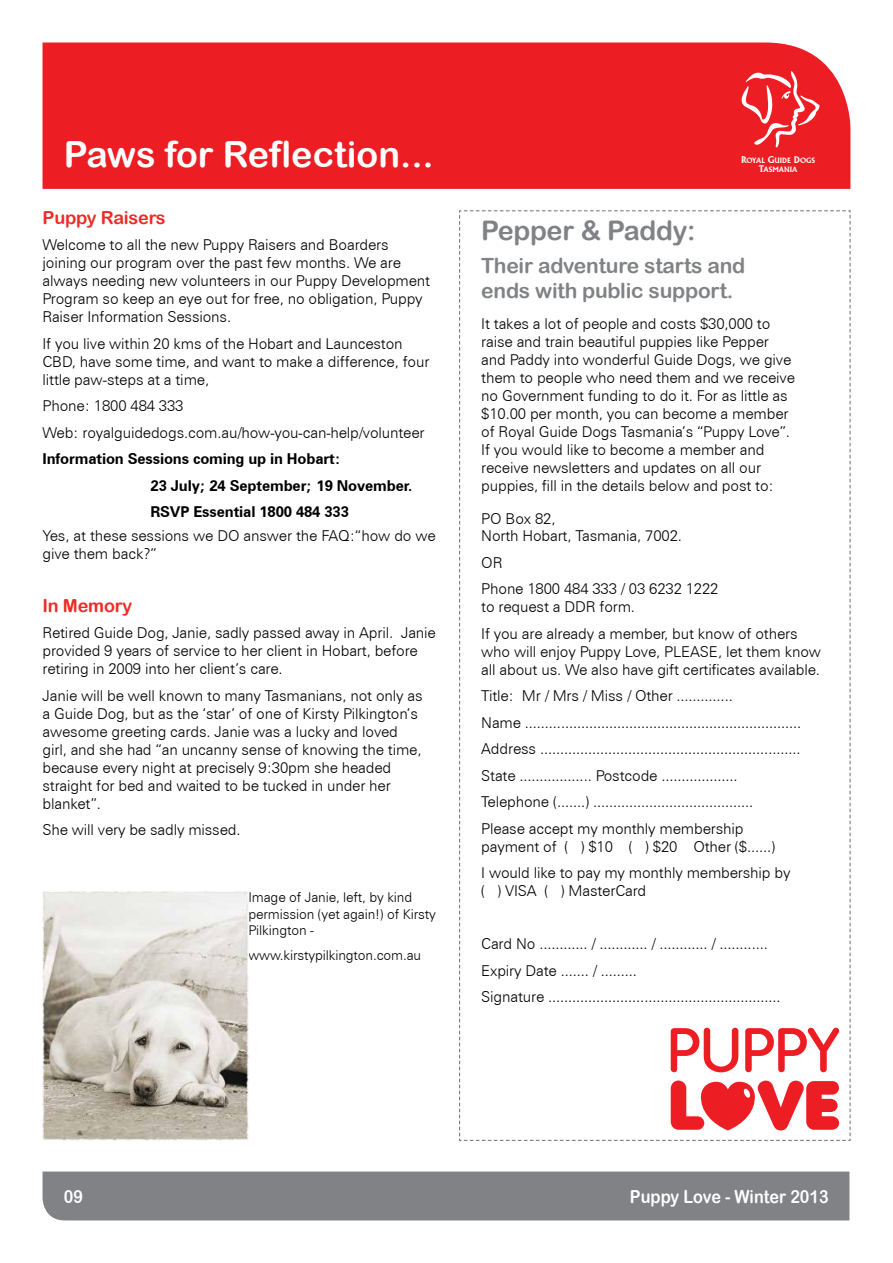
<style>
.page{position:relative;width:893px;height:1263px;background:#fff}
.page>*{position:absolute;margin:0;border:0;box-sizing:border-box;transform-origin:0 0}
.t1{font:36px "Arial Rounded MT Bold";color:#fff}
.t2{font:27px "Arial Rounded MT Bold";letter-spacing:-.01em;color:#808285}
.t3{font:21px/25.2px "Arial Rounded MT Bold";letter-spacing:-.01em;color:#808285}
.t4{font:18px "Arial Rounded MT Bold";color:#fff;scale:.9 1}
.t5{font:18px "Arial Rounded MT Bold";letter-spacing:-.01em;color:#ee2a25}
.t6{font:300 15px/18px "Zurich BT";letter-spacing:-.01em;color:#000}
.t7{font:700 15px/26.5px "Zurich BT";letter-spacing:-.01em;color:#000}
.t8{font:300 13.5px/16.2px "Zurich BT";letter-spacing:-.01em;color:#000}
.t9{font:700 7.05px "Flareserif 821 TL";letter-spacing:-.015em;color:#fff}
.s1{font-size:9px}
</style>
<div class="page">
<div style="left:43px;top:43px;width:807px;height:146px;background:#ed1d24"></div>
<svg style="left:742px;top:71px;width:77px;height:76px;background:#f0484e"></svg>
<div style="left:43px;top:1171px;width:806px;height:49px;background:#808285"></div>
<svg style="left:459px;top:210px;width:392px;height:931px"></svg>
<img style="left:43px;top:890px;width:205px;height:251px">
<h1 class="t1" style="left:64px;top:133px;width:372px">Paws for Reflection...</h1>
<p class="t5" style="left:43px;top:207px;width:125px">Puppy Raisers</p>
<p class="t6" style="left:43px;top:236px;width:389px">Welcome to all the new Puppy Raisers and Boarders joining our program over the past few months. We are always needing new volunteers in our Puppy Development Program so keep an eye out for free, no obligation, Puppy Raiser Information Sessions.</p>
<p class="t6" style="left:43px;top:334px;width:388px">If you live within 20 kms of the Hobart and Launceston<br>CBD, have some time, and want to make a difference, four little paw-steps at a time,</p>
<p class="t6" style="left:43px;top:392px;width:384px;line-height:26.5px">Phone: 1800 484 333<br>Web: royalguidedogs.com.au/how-you-can-help/volunteer</p>
<p class="t7" style="left:151px;top:445px;width:263px;text-indent:-108px">Information Sessions coming up in Hobart:<br>23 July; 24 September; 19 November.<br>RSVP Essential 1800 484 333</p>
<p class="t6" style="left:43px;top:526px;width:395px">Yes, at these sessions we DO answer the FAQ:“how do we give them back?”</p>
<p class="t5" style="left:43px;top:595px;width:91px">In Memory</p>
<p class="t6" style="left:43px;top:624px;width:395px">Retired Guide Dog, Janie, sadly passed away in April. Janie provided 9 years of service to her client in Hobart, before retiring in 2009 into her client’s care.</p>
<p class="t6" style="left:43px;top:686px;width:382px">Janie will be well known to many Tasmanians, not only as a Guide Dog, but as the ‘star’ of one of Kirsty Pilkington’s awesome greeting cards. Janie was a lucky and loved girl, and she had “an uncanny sense of knowing the time, because every night at precisely 9:30pm she headed straight for bed and waited to be tucked in under her blanket”.</p>
<p class="t6" style="left:43px;top:821px;width:200px">She will very be sadly missed.</p>
<p class="t8" style="left:248px;top:889px;width:189px">Image of Janie, left, by kind permission (yet again!) of Kirsty<br>Pilkington -</p>
<p class="t8" style="left:248px;top:946px;width:174px">www.kirstypilkington.com.au</p>
<p class="t9" style="left:741px;top:156px;width:76px"><span class="s1">R</span>OYAL <span class="s1">G</span>UIDE <span class="s1">D</span>OGS</p>
<p class="t9" style="left:759px;top:165px;width:40px"><span class="s1">T</span>ASMANIA</p>
<h2 class="t2" style="left:481px;top:215px;width:216px">Pepper &amp; Paddy:</h2>
<h3 class="t3" style="left:481px;top:253px;width:266px">Their adventure starts and ends with public support.</h3>
<p class="t6" style="left:481px;top:315px;width:315px">It takes a lot of people and costs $30,000 to raise and train beautiful puppies like Pepper and Paddy into wonderful Guide Dogs, we give them to people who need them and we receive no Government funding to do it. For as little as $10.00 per month, you can become a member of Royal Guide Dogs Tasmania’s “Puppy Love”.<br>If you would like to become a member and receive newsletters and updates on all our puppies, fill in the details below and post to:</p>
<p class="t6" style="left:481px;top:509px;width:202px;line-height:17.5px">PO Box 82,<br>North Hobart, Tasmania, 7002.</p>
<p class="t6" style="left:481px;top:549px;width:239px;line-height:26.5px">OR<br>Phone 1800 484 333 / 03 6232 1222</p>
<p class="t6" style="left:481px;top:593px;width:318px;line-height:26.5px">to request a DDR form.<br>If you are already a member, but know of others</p>
<p class="t6" style="left:481px;top:642px;width:341px">who will enjoy Puppy Love, PLEASE, let them know all about us. We also have gift certificates available.</p>
<p class="t6" style="left:481px;top:682px;width:322px;line-height:26.5px">Title: Mr / Mrs / Miss / Other ..............<br>Name .....................................................................<br>Address .................................................................<br>State .................. Postcode ...................<br>Telephone (.......) ........................................<br>Please accept my monthly membership</p>
<p class="t6" style="left:481px;top:833px;width:311px;line-height:26.5px">payment of ( ) $10 ( ) $20 Other ($......)<br>I would like to pay my monthly membership by</p>
<p class="t6" style="left:481px;top:882px;width:167px">( ) VISA ( ) MasterCard</p>
<p class="t6" style="left:481px;top:930px;width:301px;line-height:26.5px">Card No ............ / ............ / ............ / ............<br>Expiry Date ....... / .........<br>Signature ..........................................................</p>
<p class="t4" style="left:64px;top:1185px;width:23px">09</p>
<p class="t4" style="left:630px;top:1185px;width:222px">Puppy Love - Winter 2013</p>
</div>
